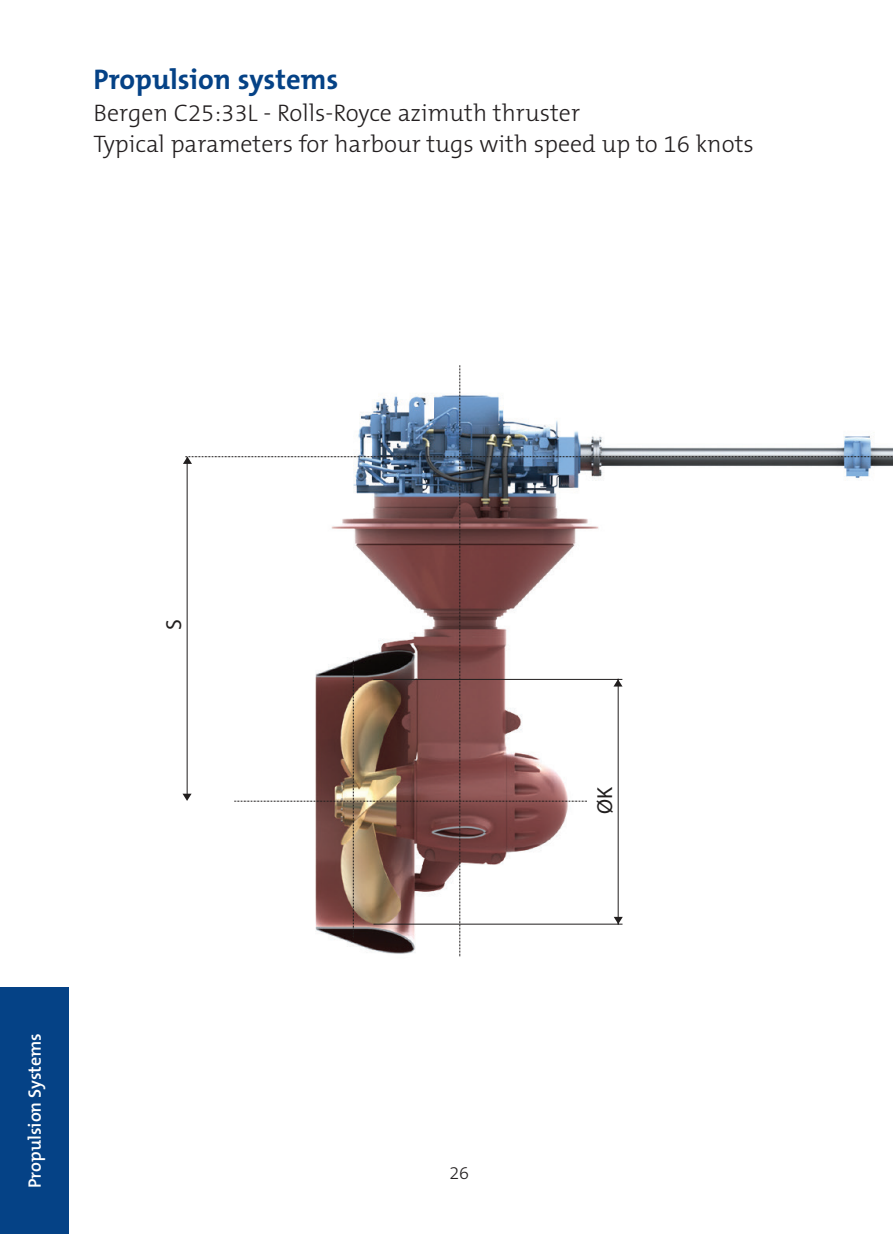
<style>
.page{position:relative;width:893px;height:1234px;background:#fff}
.page>*{position:absolute;margin:0;border:0;box-sizing:border-box;transform-origin:0 0}
.t1{font:700 28.5px "The Mix B W7";color:#054286}
.t2{font:300 24px/31.5px "The Mix B W3";color:#231f20}
.t3{font:21.6px "Myriad Pro";color:#211e1e}
.t4{font:600 18px "The Mix B W6";color:#fff}
.t5{font:300 18px "The Mix B W3";color:#231f20}
</style>
<div class="page">
<svg style="left:183px;top:365px;width:710px;height:591px"></svg>
<div style="left:0;top:986px;width:68px;height:247px;background:#054286"></div>
<p class="t1" style="left:94px;top:61px;width:246px">Propulsion systems</p>
<p class="t2" style="left:94px;top:97px;width:662px">Bergen C25:33L - Rolls-Royce azimuth thruster<br>Typical parameters for harbour tugs with speed up to 16 knots</p>
<p class="t3" style="left:160px;top:630px;width:12px;rotate:-90deg">S</p>
<p class="t4" style="left:23px;top:1187px;width:156px;rotate:-90deg">Propulsion Systems</p>
<p class="t3" style="left:591px;top:814px;width:28px;rotate:-90deg">ØK</p>
<p class="t5" style="left:449px;top:1161px;width:21px">26</p>
</div>
